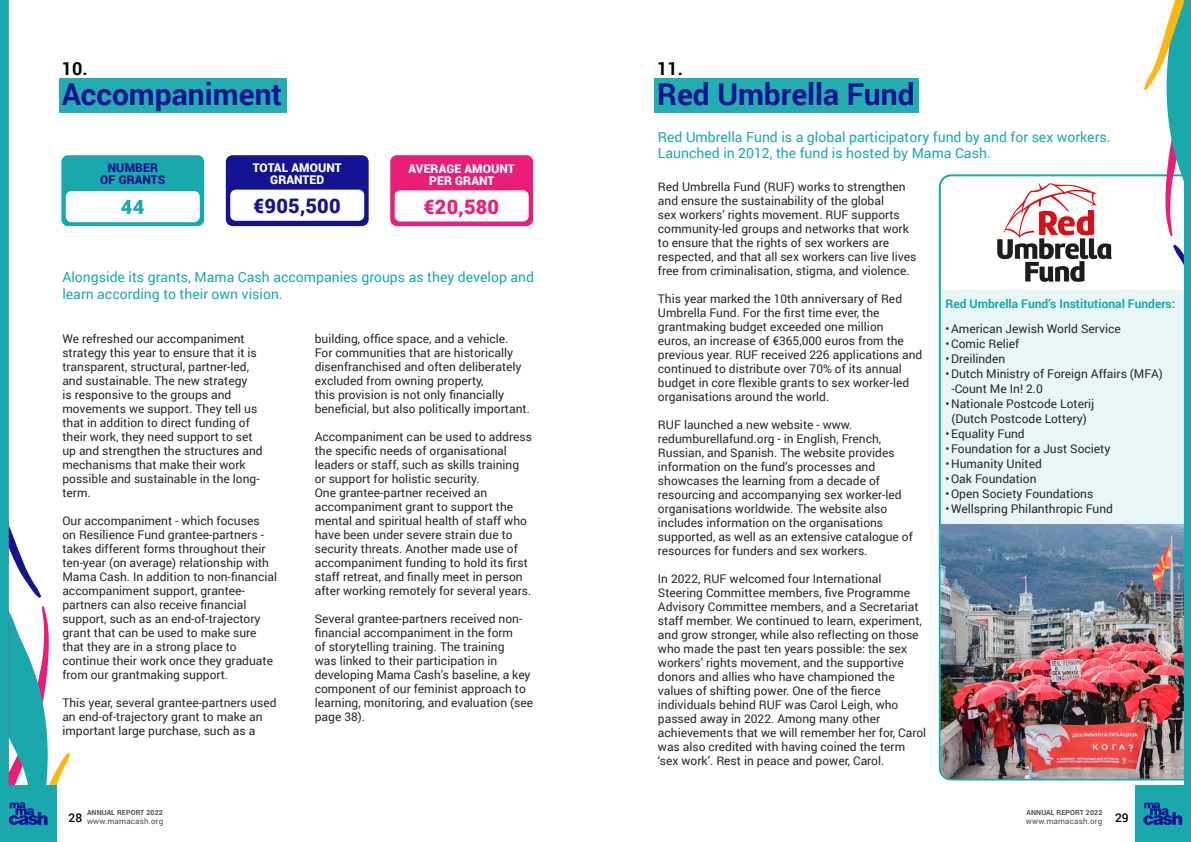
<style>
.page{position:relative;width:1191px;height:842px;background:#fff}
.page>*{position:absolute;margin:0;border:0;box-sizing:border-box;transform-origin:0 0}
.t1{font:700 30px "Roboto";color:#141392}
.t2{font:900 20px "Roboto";letter-spacing:.01em;color:#141392}
.t3{font:900 20px "Roboto";color:#e91e78}
.t4{font:900 20px "Roboto";color:#19a9ac}
.t5{font:700 18px "Roboto";color:#000}
.t6{font:14px/16.8px "Roboto";color:#19a9ac}
.t7{font:12px/14px "Roboto";color:#292829}
.t8{font:900 12px/12px "Roboto";letter-spacing:.01em;color:#fff;text-align:center}
.t9{font:700 12px "Roboto";color:#19a9ac}
.t10{font:900 12px/12px "Roboto";letter-spacing:.01em;color:#141392;text-align:center}
.t11{font:8px "Roboto";letter-spacing:.02em;color:#4d4d4f}
.t12{font:700 7px "Roboto";letter-spacing:.02em;color:#4d4d4f}
</style>
<div class="page">
<div style="left:59px;top:79px;width:227px;height:34px;background:#24adb0"></div>
<div style="left:227px;top:156px;width:141px;height:69px;background:#141392;border-radius:6px"></div>
<div style="left:226px;top:155px;width:143px;height:71px;border:2px solid #141392;border-radius:6px"></div>
<div style="left:230px;top:190px;width:134px;height:31px;background:#fff;border-radius:6px"></div>
<div style="left:391px;top:156px;width:141px;height:69px;background:#e91e78;border-radius:6px"></div>
<div style="left:390px;top:155px;width:143px;height:71px;border:2px solid #e91e78;border-radius:6px"></div>
<div style="left:395px;top:190px;width:133px;height:32px;background:#fff;border-radius:6px"></div>
<div style="left:62px;top:156px;width:141px;height:69px;background:#19a9ac;border-radius:6px"></div>
<div style="left:61px;top:155px;width:143px;height:71px;border:2px solid #19a9ac;border-radius:6px"></div>
<div style="left:66px;top:191px;width:134px;height:31px;background:#fff;border-radius:6px"></div>
<div style="left:654px;top:79px;width:265px;height:34px;background:#24adb0"></div>
<svg style="left:938px;top:174px;width:245px;height:606px"></svg>
<img style="left:940px;top:524px;width:243px;height:255px">
<img style="left:1143px;top:0;width:40px;height:689px">
<div style="left:1183px;top:0;width:8px;height:842px;background:#19a9ac"></div>
<div style="left:0;top:0;width:9px;height:842px;background:#19a9ac"></div>
<div style="left:1135px;top:786px;width:55px;height:56px;background:#19a9ac"></div>
<svg style="left:1143px;top:802px;width:39px;height:23px"></svg>
<svg style="left:8px;top:152px;width:62px;height:690px"></svg>
<h3 class="t5" style="left:62px;top:56px;width:27px">10.</h3>
<h1 class="t1" style="left:62px;top:74px;width:222px">Accompaniment</h1>
<p class="t10" style="left:100px;top:161px;width:67px">NUMBER<br>OF GRANTS</p>
<h2 class="t4" style="left:121px;top:192px;width:25px">44</h2>
<p class="t8" style="left:253px;top:161px;width:90px">TOTAL AMOUNT<br>GRANTED</p>
<h2 class="t2" style="left:253px;top:192px;width:89px">€905,500</h2>
<p class="t8" style="left:409px;top:162px;width:108px">AVERAGE AMOUNT<br>PER GRANT</p>
<h2 class="t3" style="left:424px;top:192px;width:77px">€20,580</h2>
<p class="t6" style="left:62px;top:268px;width:473px">Alongside its grants, Mama Cash accompanies groups as they develop and learn according to their own vision.</p>
<p class="t7" style="left:62px;top:331px;width:202px">We refreshed our accompaniment strategy this year to ensure that it is transparent, structural, partner-led, and sustainable. The new strategy<br>is responsive to the groups and movements we support. They tell us that in addition to direct funding of their work, they need support to set up and strengthen the structures and mechanisms that make their work possible and sustainable in the long&shy;term.</p>
<p class="t7" style="left:62px;top:513px;width:216px">Our accompaniment - which focuses<br>on Resilience Fund grantee-partners - takes different forms throughout their ten-year (on average) relationship with Mama Cash. In addition to non-financial accompaniment support, grantee&shy;partners can also receive financial support, such as an end-of-trajectory grant that can be used to make sure that they are in a strong place to continue their work once they graduate from our grantmaking support.</p>
<p class="t7" style="left:62px;top:695px;width:216px">This year, several grantee-partners used an end-of-trajectory grant to make an important large purchase, such as a</p>
<p class="t7" style="left:315px;top:331px;width:217px">building, office space, and a vehicle.<br>For communities that are historically disenfranchised and often deliberately excluded from owning property,<br>this provision is not only financially beneficial, but also politically important.</p>
<p class="t7" style="left:315px;top:429px;width:219px">Accompaniment can be used to address the specific needs of organisational leaders or staff, such as skills training or support for holistic security.<br>One grantee-partner received an accompaniment grant to support the mental and spiritual health of staff who have been under severe strain due to security threats. Another made use of accompaniment funding to hold its first staff retreat, and finally meet in person after working remotely for several years.</p>
<p class="t7" style="left:315px;top:611px;width:220px">Several grantee-partners received non&shy;financial accompaniment in the form<br>of storytelling training. The training<br>was linked to their participation in developing Mama Cash’s baseline, a key component of our feminist approach to learning, monitoring, and evaluation (see page 38).</p>
<h3 class="t5" style="left:657px;top:56px;width:27px">11.</h3>
<h1 class="t1" style="left:657px;top:74px;width:259px">Red Umbrella Fund</h1>
<p class="t6" style="left:658px;top:128px;width:454px">Red Umbrella Fund is a global participatory fund by and for sex workers.<br>Launched in 2012, the fund is hosted by Mama Cash.</p>
<p class="t7" style="left:658px;top:179px;width:260px">Red Umbrella Fund (RUF) works to strengthen and ensure the sustainability of the global<br>sex workers’ rights movement. RUF supports community-led groups and networks that work to ensure that the rights of sex workers are respected, and that all sex workers can live lives free from criminalisation, stigma, and violence.</p>
<p class="t7" style="left:658px;top:291px;width:266px">This year marked the 10th anniversary of Red Umbrella Fund. For the first time ever, the grantmaking budget exceeded one million<br>euros, an increase of €365,000 euros from the previous year. RUF received 226 applications and continued to distribute over 70% of its annual budget in core flexible grants to sex worker-led organisations around the world.</p>
<p class="t7" style="left:658px;top:417px;width:256px">RUF launched a new website - www. redumburellafund.org - in English, French, Russian, and Spanish. The website provides information on the fund’s processes and showcases the learning from a decade of resourcing and accompanying sex worker-led organisations worldwide. The website also includes information on the organisations supported, as well as an extensive catalogue of resources for funders and sex workers.</p>
<p class="t7" style="left:658px;top:572px;width:270px">In 2022, RUF welcomed four International Steering Committee members, five Programme Advisory Committee members, and a Secretariat staff member. We continued to learn, experiment, and grow stronger, while also reflecting on those who made the past ten years possible: the sex workers’ rights movement, and the supportive donors and allies who have championed the values of shifting power. One of the fierce individuals behind RUF was Carol Leigh, who passed away in 2022. Among many other achievements that we will remember her for, Carol was also credited with having coined the term ‘sex work’. Rest in peace and power, Carol.</p>
<p class="t9" style="left:945px;top:295px;width:231px">Red Umbrella Fund’s Institutional Funders:</p>
<p class="t7" style="left:945px;top:321px;width:177px">•American Jewish World Service</p>
<p class="t7" style="left:945px;top:336px;width:75px">•Comic Relief</p>
<p class="t7" style="left:945px;top:351px;width:61px">•Dreilinden</p>
<p class="t7" style="left:951px;top:366px;width:213px;line-height:15px;text-indent:-6px">•Dutch Ministry of Foreign Affairs (MFA) -Count Me In! 2.0</p>
<p class="t7" style="left:945px;top:396px;width:150px;line-height:15px;text-align:center">•Nationale Postcode Loterij (Dutch Postcode Lottery)</p>
<p class="t7" style="left:945px;top:426px;width:81px">•Equality Fund</p>
<p class="t7" style="left:945px;top:441px;width:166px">•Foundation for a Just Society</p>
<p class="t7" style="left:945px;top:456px;width:98px">•Humanity United</p>
<p class="t7" style="left:945px;top:471px;width:93px">•Oak Foundation</p>
<p class="t7" style="left:945px;top:486px;width:149px">•Open Society Foundations</p>
<p class="t7" style="left:945px;top:501px;width:169px">•Wellspring Philanthropic Fund</p>
<p class="t12" style="left:87px;top:807px;width:77px">ANNUAL REPORT 2022</p>
<p class="t12" style="left:1026px;top:807px;width:77px">ANNUAL REPORT 2022</p>
<p class="t11" style="left:69px;top:816px;width:96px"><sup>28</sup> www.mamacash.org</p>
<p class="t11" style="left:1026px;top:816px;width:104px">www.mamacash.org <sup>29</sup></p>
</div>
